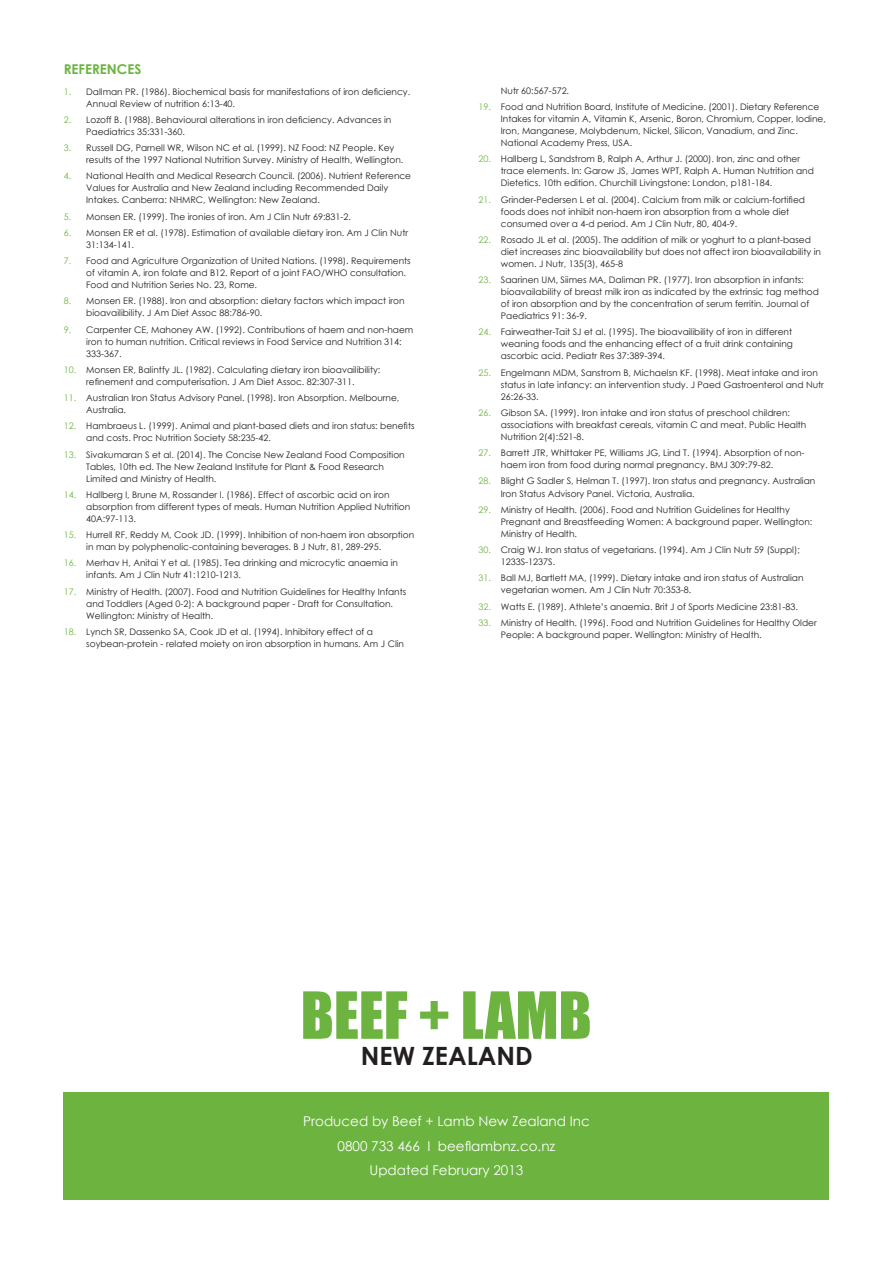
<style>
.page{position:relative;width:893px;height:1263px;background:#fff}
.page>*{position:absolute;margin:0;border:0;box-sizing:border-box;transform-origin:0 0}
.t1{font:60px "Impact";color:#6cb43f}
.t2{font:700 25.2px "Century Gothic";color:#231f20}
.t3{font:13.5px "Century Gothic";color:#fff}
.SUB_HEADING{font:700 13.5px "Century Gothic";color:#6cb43f}
.t4{font:9px/12px "Century Gothic";color:#231f20}
.s1{color:#6cb43f}
</style>
<div class="page">
<div style="left:64px;top:1092px;width:765px;height:107px;background:#6cb43f"></div>
<p class="SUB_HEADING" style="left:64px;top:59px;width:79px">REFERENCES</p>
<p class="t4" style="left:86px;top:85px;width:325px;text-indent:-22px"><span class="s1">1.</span> Dallman PR. (1986). Biochemical basis for manifestations of iron deficiency.<br>Annual Review of nutrition 6:13-40.</p>
<p class="t4" style="left:86px;top:113px;width:307px;text-indent:-22px"><span class="s1">2.</span> Lozoff B. (1988). Behavioural alterations in iron deficiency. Advances in<br>Paediatrics 35:331-360.</p>
<p class="t4" style="left:86px;top:142px;width:319px;text-indent:-22px"><span class="s1">3.</span> Russell DG, Parnell WR, Wilson NC et al. (1999). NZ Food: NZ People. Key results of the 1997 National Nutrition Survey. Ministry of Health, Wellington.</p>
<p class="t4" style="left:86px;top:170px;width:326px;text-indent:-22px"><span class="s1">4.</span> National Health and Medical Research Council. (2006). Nutrient Reference<br>Values for Australia and New Zealand including Recommended Daily<br>Intakes. Canberra: NHMRC, Wellington: New Zealand.</p>
<p class="t4" style="left:64px;top:210px;width:289px"><span class="s1">5.</span> Monsen ER. (1999). The ironies of iron. Am J Clin Nutr 69:831-2.</p>
<p class="t4" style="left:86px;top:226px;width:323px;text-indent:-22px"><span class="s1">6.</span> Monsen ER et al. (1978). Estimation of available dietary iron. Am J Clin Nutr<br>31:134-141.</p>
<p class="t4" style="left:86px;top:255px;width:326px;text-indent:-22px"><span class="s1">7.</span> Food and Agriculture Organization of United Nations. (1998). Requirements of vitamin A, iron folate and B12. Report of a joint FAO/WHO consultation.<br>Food and Nutrition Series No. 23, Rome.</p>
<p class="t4" style="left:86px;top:295px;width:320px;text-indent:-22px"><span class="s1">8.</span> Monsen ER. (1988). Iron and absorption: dietary factors which impact iron bioavailibility. J Am Diet Assoc 88:786-90.</p>
<p class="t4" style="left:86px;top:323px;width:329px;text-indent:-22px"><span class="s1">9.</span> Carpenter CE, Mahoney AW. (1992). Contributions of haem and non-haem iron to human nutrition. Critical reviews in Food Service and Nutrition 314:<br>333-367.</p>
<p class="t4" style="left:64px;top:363px;width:318px;text-align:center"><span class="s1">10.</span> Monsen ER, Balintfy JL. (1982). Calculating dietary iron bioavailibility: refinement and computerisation. J Am Diet Assoc. 82:307-311.</p>
<p class="t4" style="left:86px;top:392px;width:315px;text-indent:-22px"><span class="s1">11.</span> Australian Iron Status Advisory Panel. (1998). Iron Absorption. Melbourne,<br>Australia.</p>
<p class="t4" style="left:86px;top:420px;width:330px;text-indent:-22px"><span class="s1">12.</span> Hambraeus L. (1999). Animal and plant-based diets and iron status: benefits and costs. Proc Nutrition Society 58:235-42.</p>
<p class="t4" style="left:86px;top:448px;width:320px;text-indent:-22px"><span class="s1">13.</span> Sivakumaran S et al. (2014). The Concise New Zealand Food Composition<br>Tables, 10th ed. The New Zealand Institute for Plant &amp; Food Research<br>Limited and Ministry of Health.</p>
<p class="t4" style="left:86px;top:488px;width:326px;text-indent:-22px"><span class="s1">14.</span> Hallberg l, Brune M, Rossander l. (1986). Effect of ascorbic acid on iron absorption from different types of meals. Human Nutrition Applied Nutrition<br>40A:97-113.</p>
<p class="t4" style="left:86px;top:529px;width:329px;text-indent:-22px"><span class="s1">15.</span> Hurrell RF, Reddy M, Cook JD. (1999). Inhibition of non-haem iron absorption in man by polyphenolic-containing beverages. B J Nutr, 81, 289-295.</p>
<p class="t4" style="left:86px;top:557px;width:313px;text-indent:-22px"><span class="s1">16.</span> Merhav H, Anitai Y et al. (1985). Tea drinking and microcytic anaemia in infants. Am J Clin Nutr 41:1210-1213.</p>
<p class="t4" style="left:86px;top:585px;width:322px;text-indent:-22px"><span class="s1">17.</span> Ministry of Health. (2007). Food and Nutrition Guidelines for Healthy Infants and Toddlers (Aged 0-2): A background paper - Draft for Consultation.<br>Wellington: Ministry of Health.</p>
<p class="t4" style="left:86px;top:625px;width:319px;text-indent:-22px"><span class="s1">18.</span> Lynch SR, Dassenko SA, Cook JD et al. (1994). Inhibitory effect of a soybean-protein - related moiety on iron absorption in humans. Am J Clin</p>
<p class="t4" style="left:501px;top:85px;width:70px">Nutr 60:567-572.</p>
<p class="t4" style="left:501px;top:101px;width:326px;text-indent:-22px"><span class="s1">19.</span> Food and Nutrition Board, Institute of Medicine. (2001). Dietary Reference Intakes for vitamin A, Vitamin K, Arsenic, Boron, Chromium, Copper, Iodine, Iron, Manganese, Molybdenum, Nickel, Silicon, Vanadium, and Zinc.<br>National Academy Press, USA.</p>
<p class="t4" style="left:501px;top:153px;width:314px;text-indent:-22px"><span class="s1">20.</span> Hallberg L, Sandstrom B, Ralph A, Arthur J. (2000). Iron, zinc and other trace elements. In: Garow JS, James WPT, Ralph A. Human Nutrition and<br>Dietetics. 10th edition. Churchill Livingstone: London, p181-184.</p>
<p class="t4" style="left:501px;top:193px;width:306px;text-indent:-22px"><span class="s1">21.</span> Grinder-Pedersen L et al. (2004). Calcium from milk or calcium-fortified foods does not inhibit non-haem iron absorption from a whole diet consumed over a 4-d period. Am J Clin Nutr, 80, 404-9.</p>
<p class="t4" style="left:501px;top:234px;width:322px;text-indent:-22px"><span class="s1">22.</span> Rosado JL et al. (2005). The addition of milk or yoghurt to a plant-based diet increases zinc bioavailability but does not affect iron bioavailability in women. J Nutr, 135(3), 465-8</p>
<p class="t4" style="left:501px;top:274px;width:320px;text-indent:-22px"><span class="s1">23.</span> Saarinen UM, Siimes MA, Daliman PR. (1977). Iron absorption in infants: bioavailability of breast milk iron as indicated by the extrinsic tag method of iron absorption and by the concentration of serum ferritin. Journal of Paediatrics 91: 36-9.</p>
<p class="t4" style="left:501px;top:326px;width:294px;text-align:justify;text-indent:-22px"><span class="s1">24.</span> Fairweather-Tait SJ et al. (1995). The bioavailibility of iron in different weaning foods and the enhancing effect of a fruit drink containing ascorbic acid. Pediatr Res 37:389-394.</p>
<p class="t4" style="left:501px;top:366px;width:325px;text-indent:-22px"><span class="s1">25.</span> Engelmann MDM, Sanstrom B, Michaelsn KF. (1998). Meat intake and iron status in late infancy: an intervention study. J Paed Gastroenterol and Nutr<br>26:26-33.</p>
<p class="t4" style="left:501px;top:407px;width:307px;text-indent:-22px"><span class="s1">26.</span> Gibson SA. (1999). Iron intake and iron status of preschool children: associations with breakfast cereals, vitamin C and meat. Public Health<br>Nutrition 2(4):521-8.</p>
<p class="t4" style="left:501px;top:447px;width:305px;text-indent:-22px"><span class="s1">27.</span> Barrett JTR, Whittaker PE, Williams JG, Lind T. (1994). Absorption of non&shy;haem iron from food during normal pregnancy. BMJ 309:79-82.</p>
<p class="t4" style="left:501px;top:475px;width:316px;text-indent:-22px"><span class="s1">28.</span> Blight G Sadler S, Helman T. (1997). Iron status and pregnancy. Australian<br>Iron Status Advisory Panel. Victoria, Australia.</p>
<p class="t4" style="left:501px;top:503px;width:313px;text-indent:-22px"><span class="s1">29.</span> Ministry of Health. (2006). Food and Nutrition Guidelines for Healthy<br>Pregnant and Breastfeeding Women: A background paper. Wellington:<br>Ministry of Health.</p>
<p class="t4" style="left:501px;top:544px;width:300px;text-indent:-22px"><span class="s1">30.</span> Craig WJ. Iron status of vegetarians. (1994). Am J Clin Nutr 59 (Suppl);<br>1233S-1237S.</p>
<p class="t4" style="left:501px;top:572px;width:304px;text-indent:-22px"><span class="s1">31.</span> Ball MJ, Bartlett MA, (1999). Dietary intake and iron status of Australian vegetarian women. Am J Clin Nutr 70:353-8.</p>
<p class="t4" style="left:478px;top:600px;width:321px"><span class="s1">32.</span> Watts E. (1989). Athlete’s anaemia. Brit J of Sports Medicine 23:81-83.</p>
<p class="t4" style="left:501px;top:616px;width:317px;text-indent:-22px"><span class="s1">33.</span> Ministry of Health. (1996). Food and Nutrition Guidelines for Healthy Older<br>People: A background paper. Wellington: Ministry of Health.</p>
<p class="t1" style="left:301px;top:969px;width:292px">BEEF + LAMB</p>
<p class="t2" style="left:361px;top:1037px;width:173px">NEW ZEALAND</p>
<p class="t3" style="left:303px;top:1112px;width:288px">Produced by Beef + Lamb New Zealand Inc</p>
<p class="t3" style="left:338px;top:1136px;width:219px">0800 733 466 I beeflambnz.co.nz</p>
<p class="t3" style="left:370px;top:1161px;width:155px">Updated February 2013</p>
</div>
